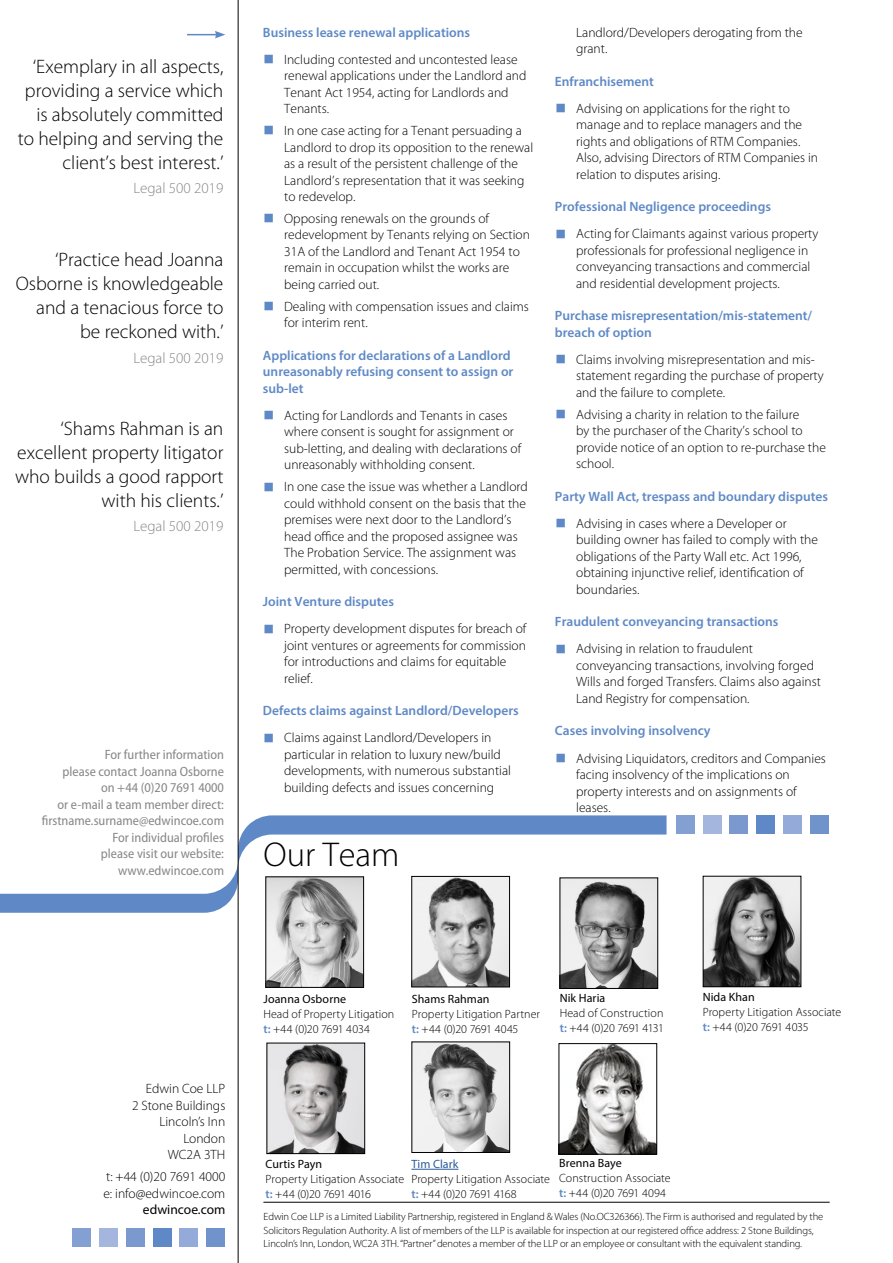
<style>
.page{position:relative;width:893px;height:1263px;background:#fff}
.page>*{position:absolute;margin:0;border:0;box-sizing:border-box;transform-origin:0 0}
.t1{font:300 34.5px "Myriad Pro";color:#000}
.t2{font:300 19.5px/24px "Myriad Pro";color:#000;text-align:right}
.t3{font:300 15px "Myriad Pro";color:#878787}
.t4{font:300 13.5px/16.5px "Myriad Pro";color:#000}
.t5{font:600 13.5px/16.5px "Myriad Pro";color:#5f89c6}
.t6{font:semi-condensed 13.5px/16.5px "Myriad Pro";color:#878787;text-align:right}
.t7{font:13.5px "Myriad Pro";color:#000}
.t8{font:300 12px/15px "Myriad Pro";letter-spacing:.005em;color:#000}
.t9{font:12px "Myriad Pro";letter-spacing:.005em;color:#000}
.t10{font:12px "Myriad Pro";letter-spacing:.005em;color:#275b9b}
.t11{font:300 10.5px/13.5px "Myriad Pro";letter-spacing:-.01em;color:#000}
.s1{font-weight:600;color:#5f89c6}
</style>
<div class="page">
<div style="left:676px;top:815px;width:19px;height:19px;background:#849fd2"></div>
<div style="left:703px;top:815px;width:18px;height:19px;background:#a4b6de"></div>
<div style="left:729px;top:815px;width:19px;height:19px;background:#7b99cf"></div>
<div style="left:756px;top:815px;width:19px;height:19px;background:#5f89c6"></div>
<div style="left:783px;top:815px;width:19px;height:19px;background:#94aad8"></div>
<div style="left:810px;top:815px;width:19px;height:19px;background:#7193cc"></div>
<svg style="left:0;top:815px;width:666px;height:98px"></svg>
<img style="left:414px;top:878px;width:94px;height:107px">
<div style="left:412px;top:876px;width:98px;height:111px;border:1px solid #000"></div>
<img style="left:268px;top:879px;width:94px;height:106px">
<div style="left:266px;top:877px;width:98px;height:110px;border:1px solid #000"></div>
<img style="left:561px;top:1045px;width:94px;height:107px">
<div style="left:559px;top:1043px;width:98px;height:111px;border:1px solid #000"></div>
<img style="left:269px;top:1045px;width:94px;height:107px">
<div style="left:267px;top:1043px;width:98px;height:111px;border:1px solid #000"></div>
<img style="left:562px;top:880px;width:94px;height:107px">
<div style="left:560px;top:878px;width:98px;height:111px;border:1px solid #000"></div>
<img style="left:705px;top:878px;width:94px;height:107px">
<div style="left:703px;top:876px;width:98px;height:111px;border:1px solid #000"></div>
<hr style="left:411px;top:1169px;width:47px;height:1px;background:#275b9b">
<img style="left:414px;top:1044px;width:94px;height:107px">
<div style="left:412px;top:1042px;width:98px;height:111px;border:1px solid #000"></div>
<hr style="left:187px;top:34px;width:30px;height:1px;background:#5f89c6">
<svg style="left:215px;top:31px;width:10px;height:7px"></svg>
<hr style="left:238px;top:0;width:1px;height:1263px;background:#000">
<hr style="left:263px;top:1202px;width:567px;height:1px;background:#000">
<div style="left:72px;top:1228px;width:19px;height:19px;background:#849fd2"></div>
<div style="left:99px;top:1228px;width:19px;height:19px;background:#a4b6de"></div>
<div style="left:126px;top:1228px;width:19px;height:19px;background:#7b99cf"></div>
<div style="left:153px;top:1228px;width:19px;height:19px;background:#5f89c6"></div>
<div style="left:180px;top:1228px;width:18px;height:19px;background:#94aad8"></div>
<div style="left:206px;top:1228px;width:19px;height:19px;background:#7193cc"></div>
<h2 class="t2" style="left:18px;top:54px;width:207px">‘Exemplary in all aspects, providing a service which is absolutely committed to helping and serving the client’s best interest.’</h2>
<p class="t3" style="left:133px;top:179px;width:91px">Legal 500 2019</p>
<h2 class="t2" style="left:16px;top:248px;width:209px">‘Practice head Joanna<br>Osborne is knowledgeable and a tenacious force to be reckoned with.’</h2>
<p class="t3" style="left:133px;top:349px;width:91px">Legal 500 2019</p>
<h2 class="t2" style="left:15px;top:416px;width:210px">‘Shams Rahman is an excellent property litigator who builds a good rapport with his clients.’</h2>
<p class="t3" style="left:133px;top:517px;width:91px">Legal 500 2019</p>
<p class="t6" style="left:42px;top:746px;width:184px">For further information<br>please contact Joanna Osborne<br>on +44 (0)20 7691 4000<br>or e-mail a team member direct: firstname.surname@edwincoe.com<br>For individual profiles<br>please visit our website: www.edwincoe.com</p>
<p class="t5" style="left:263px;top:24px;width:209px">Business lease renewal applications</p>
<p class="t4" style="left:284px;top:51px;width:244px">Including contested and uncontested lease renewal applications under the Landlord and Tenant Act 1954, acting for Landlords and Tenants.</p>
<p class="t4" style="left:284px;top:122px;width:251px">In one case acting for a Tenant persuading a Landlord to drop its opposition to the renewal as a result of the persistent challenge of the Landlord’s representation that it was seeking to redevelop.</p>
<p class="t4" style="left:284px;top:210px;width:247px">Opposing renewals on the grounds of redevelopment by Tenants relying on Section 31A of the Landlord and Tenant Act 1954 to remain in occupation whilst the works are being carried out.</p>
<p class="t4" style="left:284px;top:298px;width:246px">Dealing with compensation issues and claims for interim rent.</p>
<p class="t5" style="left:263px;top:347px;width:252px">Applications for declarations of a Landlord unreasonably refusing consent to assign or sub-let</p>
<p class="t4" style="left:284px;top:407px;width:239px">Acting for Landlords and Tenants in cases where consent is sought for assignment or sub-letting, and dealing with declarations of unreasonably withholding consent.</p>
<p class="t4" style="left:284px;top:478px;width:245px">In one case the issue was whether a Landlord could withhold consent on the basis that the premises were next door to the Landlord’s head office and the proposed assignee was The Probation Service. The assignment was permitted, with concessions.</p>
<p class="t5" style="left:263px;top:593px;width:133px">Joint Venture disputes</p>
<p class="t4" style="left:284px;top:620px;width:244px">Property development disputes for breach of joint ventures or agreements for commission for introductions and claims for equitable relief.</p>
<p class="t5" style="left:263px;top:702px;width:257px">Defects claims against Landlord/Developers</p>
<p class="t4" style="left:284px;top:729px;width:228px">Claims against Landlord/Developers in particular in relation to luxury new/build developments, with numerous substantial building defects and issues concerning</p>
<h1 class="t1" style="left:264px;top:833px;width:137px">Our Team</h1>
<p class="t4" style="left:576px;top:24px;width:228px">Landlord/Developers derogating from the grant.</p>
<p class="t5" style="left:555px;top:73px;width:101px">Enfranchisement</p>
<p class="t4" style="left:576px;top:100px;width:243px">Advising on applications for the right to manage and to replace managers and the rights and obligations of RTM Companies.<br>Also, advising Directors of RTM Companies in relation to disputes arising.</p>
<p class="t5" style="left:555px;top:198px;width:218px">Professional Negligence proceedings</p>
<p class="t4" style="left:576px;top:225px;width:244px">Acting for Claimants against various property professionals for professional negligence in conveyancing transactions and commercial and residential development projects.</p>
<p class="t5" style="left:555px;top:307px;width:259px">Purchase misrepresentation/mis-statement/ breach of option</p>
<p class="t4" style="left:576px;top:351px;width:249px">Claims involving misrepresentation and mis&shy;statement regarding the purchase of property and the failure to complete.</p>
<p class="t4" style="left:576px;top:406px;width:251px">Advising a charity in relation to the failure<br>by the purchaser of the Charity’s school to provide notice of an option to re-purchase the school.</p>
<p class="t5" style="left:555px;top:488px;width:275px">Party Wall Act, trespass and boundary disputes</p>
<p class="t4" style="left:576px;top:515px;width:243px">Advising in cases where a Developer or building owner has failed to comply with the obligations of the Party Wall etc. Act 1996, obtaining injunctive relief, identification of boundaries.</p>
<p class="t5" style="left:555px;top:613px;width:225px">Fraudulent conveyancing transactions</p>
<p class="t4" style="left:576px;top:641px;width:246px">Advising in relation to fraudulent conveyancing transactions, involving forged Wills and forged Transfers. Claims also against Land Registry for compensation.</p>
<p class="t5" style="left:555px;top:722px;width:157px">Cases involving insolvency</p>
<p class="t4" style="left:576px;top:750px;width:251px">Advising Liquidators, creditors and Companies facing insolvency of the implications on property interests and on assignments of leases.</p>
<p class="t4" style="left:132px;top:1080px;width:95px;text-align:right">Edwin Coe LLP<br>2 Stone Buildings<br>Lincoln’s Inn<br>London<br>WC2A 3TH</p>
<p class="t4" style="left:103px;top:1168px;width:124px">t: +44 (0)20 7691 4000 e: info@edwincoe.com</p>
<p class="t7" style="left:143px;top:1201px;width:84px">edwincoe.com</p>
<p class="t9" style="left:263px;top:992px;width:84px">Joanna Osborne</p>
<p class="t8" style="left:263px;top:1006px;width:132px">Head of Property Litigation <span class="s1">t:</span> +44 (0)20 7691 4034</p>
<p class="t9" style="left:412px;top:991px;width:79px">Shams Rahman</p>
<p class="t8" style="left:412px;top:1006px;width:130px">Property Litigation Partner <span class="s1">t:</span> +44 (0)20 7691 4045</p>
<p class="t9" style="left:560px;top:991px;width:47px">Nik Haria</p>
<p class="t8" style="left:560px;top:1005px;width:106px">Head of Construction <span class="s1">t:</span> +44 (0)20 7691 4131</p>
<p class="t9" style="left:703px;top:990px;width:54px">Nida Khan</p>
<p class="t8" style="left:703px;top:1005px;width:140px">Property Litigation Associate <span class="s1">t:</span> +44 (0)20 7691 4035</p>
<p class="t9" style="left:559px;top:1156px;width:64px">Brenna Baye</p>
<p class="t8" style="left:559px;top:1171px;width:113px">Construction Associate <span class="s1">t:</span> +44 (0)20 7691 4094</p>
<p class="t10" style="left:411px;top:1156px;width:49px">Tim Clark</p>
<p class="t8" style="left:411px;top:1171px;width:140px">Property Litigation Associate <span class="s1">t:</span> +44 (0)20 7691 4168</p>
<p class="t11" style="left:264px;top:1210px;width:561px">Edwin Coe LLP is a Limited Liability Partnership, registered in England &amp; Wales (No.OC326366). The Firm is authorised and regulated by the<br>Solicitors Regulation Authority. A list of members of the LLP is available for inspection at our registered office address: 2 Stone Buildings,<br>Lincoln’s Inn, London, WC2A 3TH. “Partner” denotes a member of the LLP or an employee or consultant with the equivalent standing.</p>
<p class="t9" style="left:266px;top:1157px;width:58px">Curtis Payn</p>
<p class="t8" style="left:266px;top:1171px;width:140px">Property Litigation Associate <span class="s1">t:</span> +44 (0)20 7691 4016</p>
</div>
